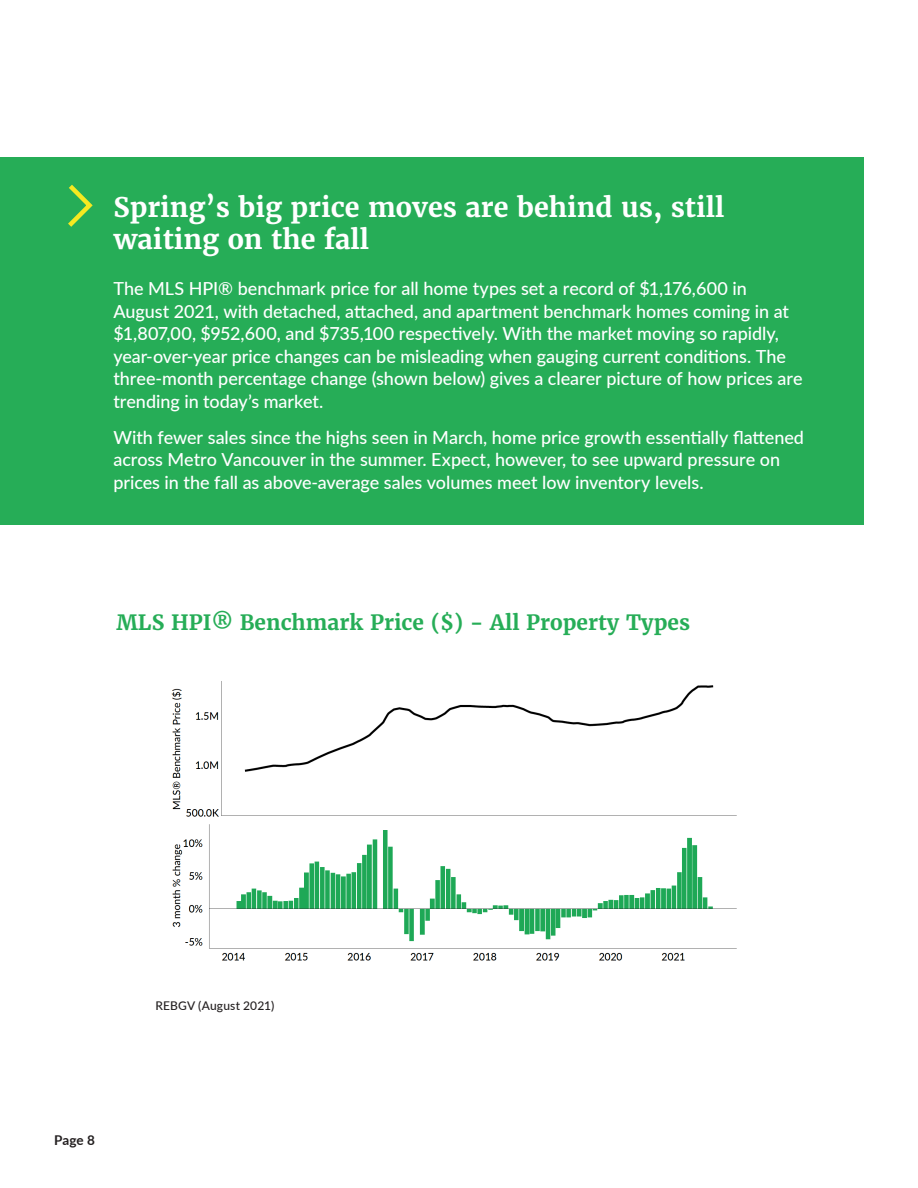
<style>
.page{position:relative;width:918px;height:1188px;background:#fff}
.page>*{position:absolute;margin:0;border:0;box-sizing:border-box;transform-origin:0 0}
.t1{font:700 27px/32.4px "Merriweather";color:#fff}
.t2{font:700 21px "Merriweather";color:#26ad57}
.t3{font:500 18px/22.5px "Lato";color:#fff}
.t4{font:700 13.5px "Lato";color:#231f20}
.t5{font:500 12px "Lato";letter-spacing:.015em;color:#231f20}
</style>
<div class="page">
<div style="left:0;top:158px;width:864px;height:367px;background:#26ad57"></div>
<svg style="left:68px;top:184px;width:25px;height:43px"></svg>
<img style="left:171px;top:681px;width:566px;height:280px">
<h1 class="t1" style="left:113px;top:191px;width:613px">Spring’s big price moves are behind us, still waiting on the fall</h1>
<p class="t3" style="left:113px;top:277px;width:691px">The MLS HPI® benchmark price for all home types set a record of $1,176,600 in August 2021, with detached, attached, and apartment benchmark homes coming in at $1,807,00, $952,600, and $735,100 respectively. With the market moving so rapidly, year-over-year price changes can be misleading when gauging current conditions. The three-month percentage change (shown below) gives a clearer picture of how prices are trending in today’s market.</p>
<p class="t3" style="left:113px;top:425px;width:692px">With fewer sales since the highs seen in March, home price growth essentially flattened across Metro Vancouver in the summer. Expect, however, to see upward pressure on prices in the fall as above-average sales volumes meet low inventory levels.</p>
<p class="t2" style="left:116px;top:609px;width:575px">MLS HPI® Benchmark Price ($) - All Property Types</p>
<p class="t4" style="left:54px;top:1130px;width:42px">Page 8</p>
<p class="t5" style="left:155px;top:997px;width:120px">REBGV (August 2021)</p>
</div>
